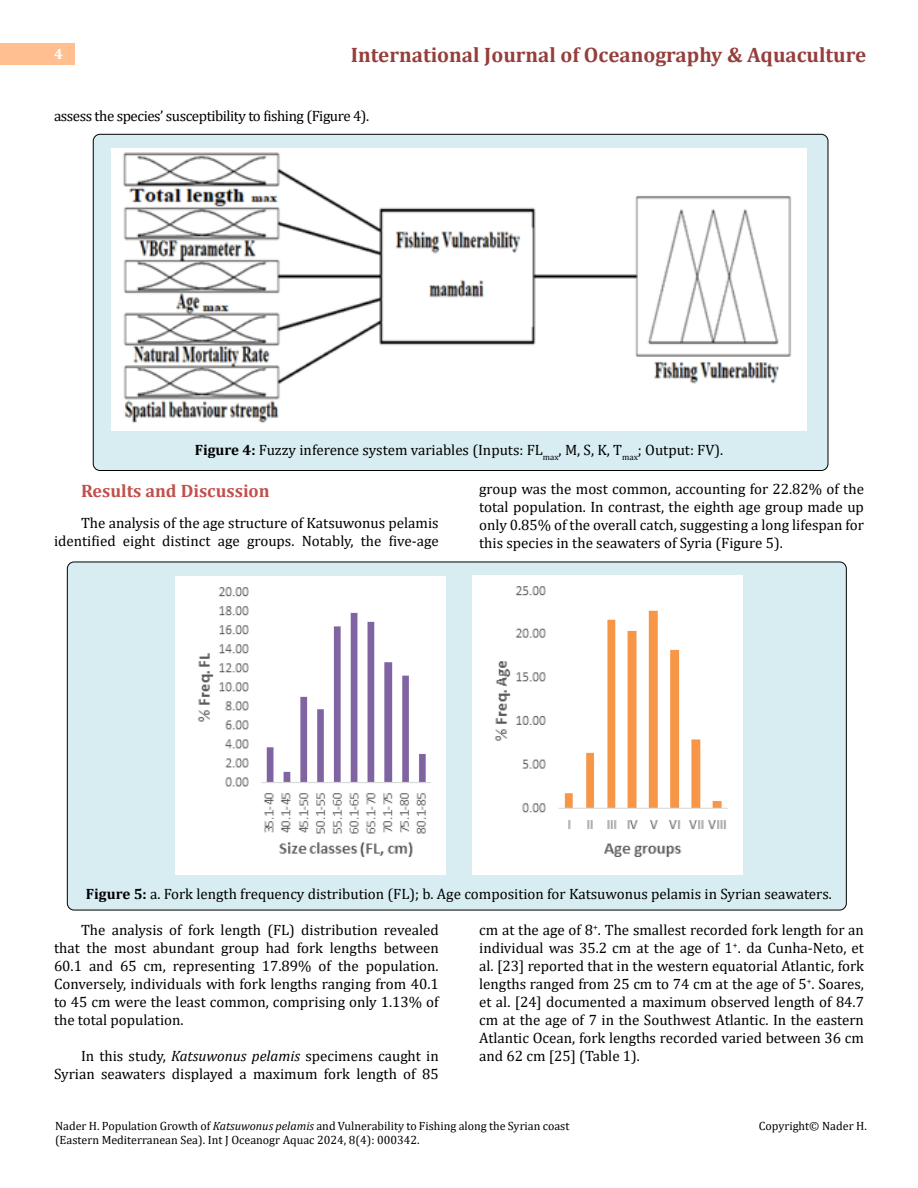
<style>
.page{position:relative;width:918px;height:1188px;background:#fff}
.page>*{position:absolute;margin:0;border:0;box-sizing:border-box;transform-origin:0 0}
.t1{font:700 21px "Cambria";color:#953f3c}
.t2{font:700 18px "Cambria";color:#c0504d}
.t3{font:15px/18px "Cambria";color:#000;text-align:justify}
.t4{font:15px "Cambria";letter-spacing:-.03em;color:#000}
.t5{font:700 15px "Cambria";color:#fff}
.t6{font:12px/14.4px "Cambria";color:#000}
.s1{font-weight:700}
.s2{font-style:italic}
</style>
<div class="page">
<div style="left:0;top:43px;width:75px;height:21px;background:#ffbf91"></div>
<div style="left:67px;top:562px;width:779px;height:348px;background:#d8edf2;border-radius:7px"></div>
<div style="left:93px;top:134px;width:735px;height:337px;background:#d8edf2;border-radius:7px"></div>
<img style="left:112px;top:148px;width:694px;height:282px">
<img style="left:176px;top:577px;width:270px;height:297px">
<img style="left:472px;top:576px;width:270px;height:298px">
<p class="t5" style="left:54px;top:44px;width:10px">4</p>
<h1 class="t1" style="left:351px;top:40px;width:517px">International Journal of Oceanography &amp; Aquaculture</h1>
<p class="t4" style="left:54px;top:107px;width:317px">assess the species’ susceptibility to fishing (Figure 4).</p>
<p class="t3" style="left:195px;top:441px;width:530px"><span class="s1">Figure 4:</span> Fuzzy inference system variables (Inputs: FL<sub>max</sub>, M, S, K, T<sub>max</sub>; Output: FV).</p>
<p class="t2" style="left:81px;top:478px;width:190px">Results and Discussion</p>
<p class="t3" style="left:54px;top:514px;width:386px;text-align:right">The analysis of the age structure of Katsuwonus pelamis identified eight distinct age groups. Notably, the five-age</p>
<p class="t3" style="left:479px;top:480px;width:386px">group was the most common, accounting for 22.82% of the total population. In contrast, the eighth age group made up only 0.85% of the overall catch, suggesting a long lifespan for this species in the seawaters of Syria (Figure 5).</p>
<p class="t3" style="left:86px;top:885px;width:748px"><span class="s1">Figure 5:</span> a. Fork length frequency distribution (FL); b. Age composition for Katsuwonus pelamis in Syrian seawaters.</p>
<p class="t3" style="left:54px;top:921px;width:386px;text-indent:27px">The analysis of fork length (FL) distribution revealed that the most abundant group had fork lengths between 60.1 and 65 cm, representing 17.89% of the population.<br>Conversely, individuals with fork lengths ranging from 40.1 to 45 cm were the least common, comprising only 1.13% of the total population.</p>
<p class="t3" style="left:54px;top:1047px;width:386px;text-align:right">In this study, <span class="s2">Katsuwonus pelamis</span> specimens caught in<br>Syrian seawaters displayed a maximum fork length of 85</p>
<p class="t3" style="left:479px;top:921px;width:386px">cm at the age of 8<sup>+</sup>. The smallest recorded fork length for an individual was 35.2 cm at the age of 1<sup>+</sup>. da Cunha-Neto, et al. [23] reported that in the western equatorial Atlantic, fork lengths ranged from 25 cm to 74 cm at the age of 5<sup>+</sup>. Soares, et al. [24] documented a maximum observed length of 84.7 cm at the age of 7 in the Southwest Atlantic. In the eastern Atlantic Ocean, fork lengths recorded varied between 36 cm and 62 cm [25] (Table 1).</p>
<p class="t6" style="left:55px;top:1118px;width:516px">Nader H. Population Growth of <span class="s2">Katsuwonus pelamis</span> and Vulnerability to Fishing along the Syrian coast (Eastern Mediterranean Sea). Int J Oceanogr Aquac 2024, 8(4): 000342.</p>
<p class="t6" style="left:759px;top:1118px;width:110px">Copyright© Nader H.</p>
</div>
